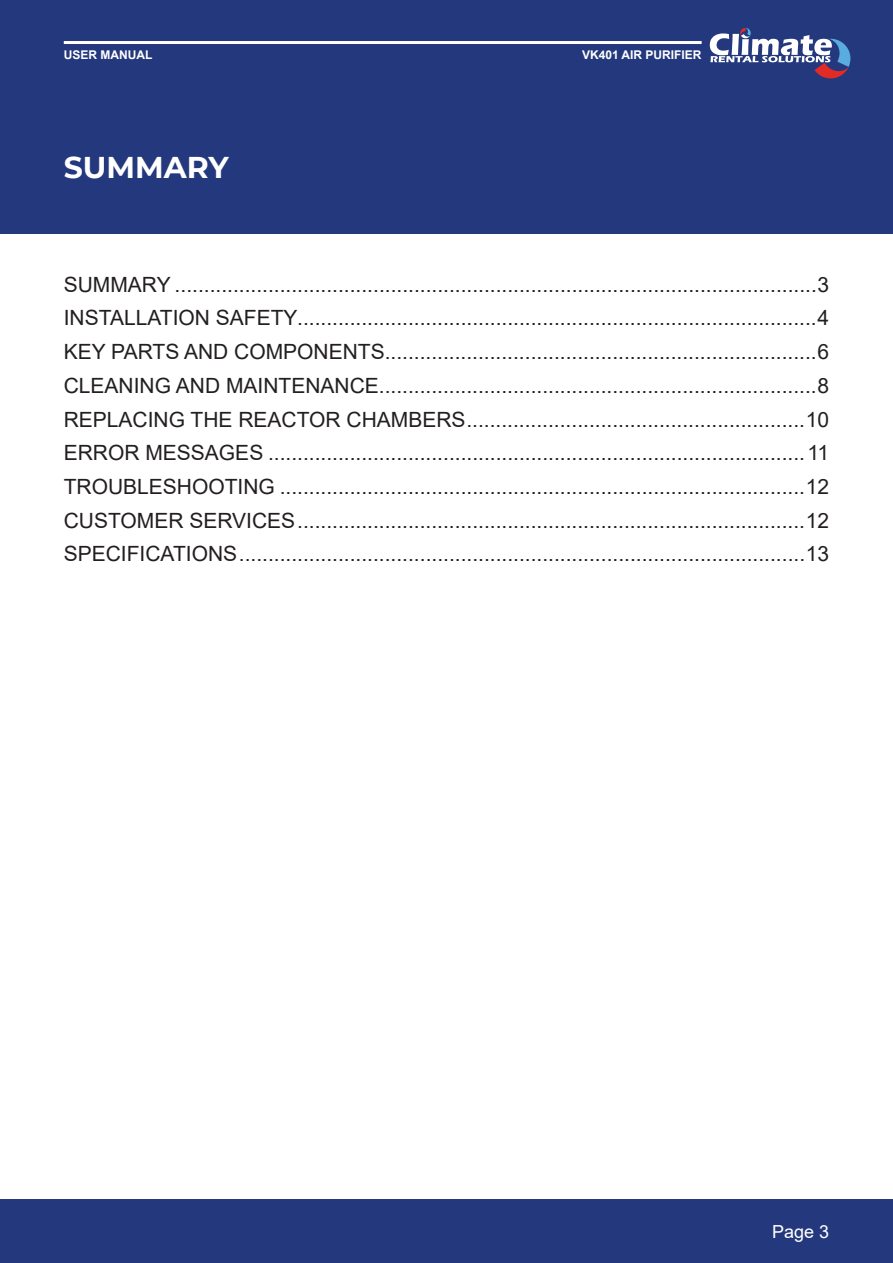
<style>
.page{position:relative;width:893px;height:1263px;background:#fff}
.page>*{position:absolute;margin:0;border:0;box-sizing:border-box;transform-origin:0 0}
.Heading_1{font:700 30px "Montserrat";color:#fff}
.Table_of_Contents{font:21px "Arial";color:#231f20}
.t1{font:18px "Arial";color:#fff}
.t2{font:700 12px "Arial";color:#fff}
</style>
<div class="page">
<div style="left:0;top:1199px;width:893px;height:64px;background:#24387d"></div>
<div style="left:0;top:0;width:893px;height:106px;background:#24387d"></div>
<svg style="left:710px;top:28px;width:141px;height:51px"></svg>
<hr style="left:64px;top:41px;width:638px;height:3px;background:#fff">
<div style="left:0;top:106px;width:893px;height:128px;background:#24387d"></div>
<p class="t2" style="left:64px;top:46px;width:90px">USER MANUAL</p>
<p class="t2" style="left:582px;top:46px;width:121px">VK401 AIR PURIFIER</p>
<p class="Heading_1" style="left:64px;top:146px;width:167px">SUMMARY</p>
<p class="Table_of_Contents" style="left:64px;top:270px;width:767px">SUMMARY ..............................................................................................................3</p>
<p class="Table_of_Contents" style="left:64px;top:304px;width:767px">INSTALLATION SAFETY.........................................................................................4</p>
<p class="Table_of_Contents" style="left:64px;top:337px;width:767px">KEY PARTS AND COMPONENTS..........................................................................6</p>
<p class="Table_of_Contents" style="left:64px;top:371px;width:767px">CLEANING AND MAINTENANCE...........................................................................8</p>
<p class="Table_of_Contents" style="left:64px;top:405px;width:767px">REPLACING THE REACTOR CHAMBERS..........................................................10</p>
<p class="Table_of_Contents" style="left:64px;top:438px;width:767px">ERROR MESSAGES ............................................................................................11</p>
<p class="Table_of_Contents" style="left:64px;top:472px;width:767px">TROUBLESHOOTING ..........................................................................................12</p>
<p class="Table_of_Contents" style="left:64px;top:506px;width:767px">CUSTOMER SERVICES.......................................................................................12</p>
<p class="Table_of_Contents" style="left:64px;top:539px;width:767px">SPECIFICATIONS.................................................................................................13</p>
<p class="t1" style="left:772px;top:1219px;width:59px">Page 3</p>
</div>
